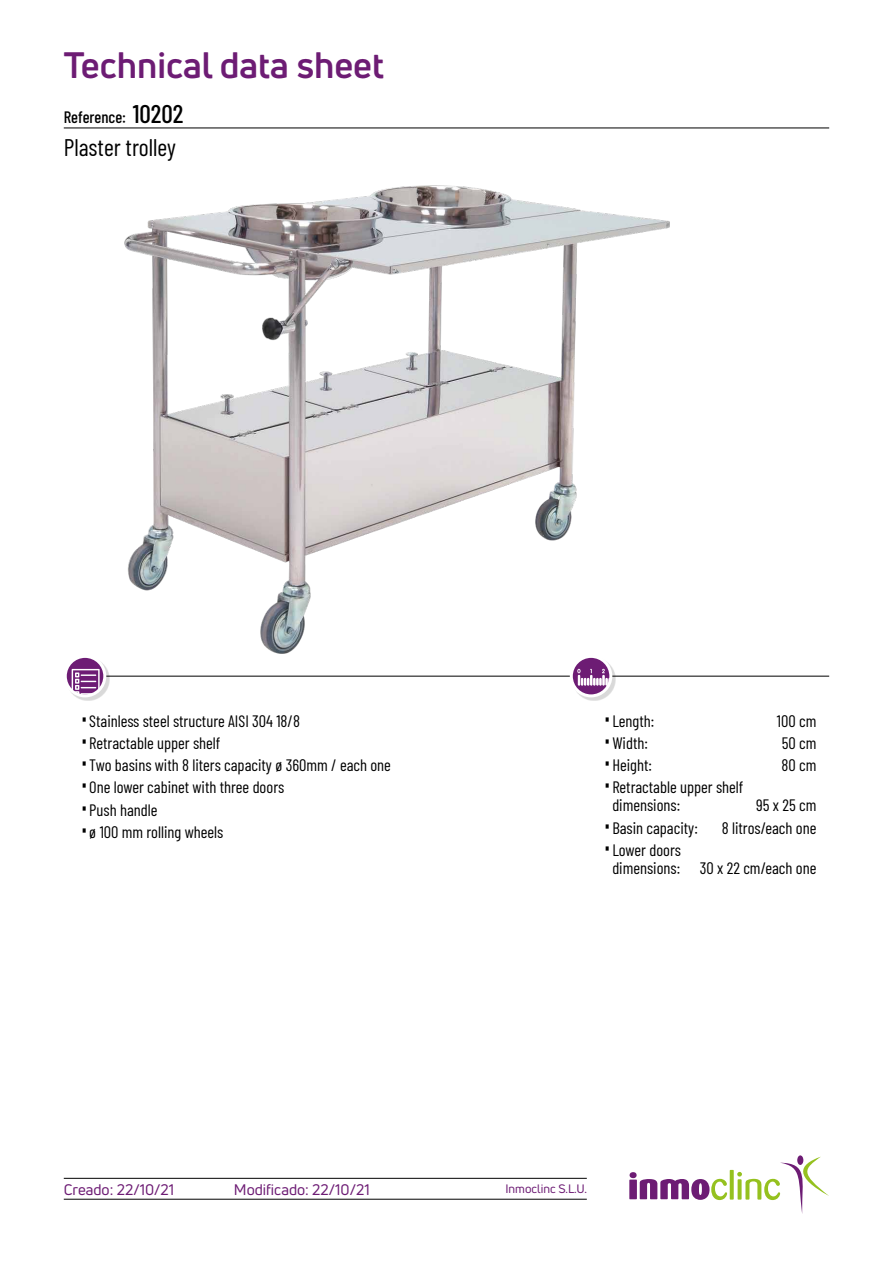
<style>
.page{position:relative;width:893px;height:1263px;background:#fff}
.page>*{position:absolute;margin:0;border:0;box-sizing:border-box;transform-origin:0 0}
.t1{font:700 36px "Uni Neue";color:#6d1c74}
.t2{font:24px "Barlow Condensed";color:#000}
.t3{font:16.5px/18px "Barlow Condensed";color:#000}
.t4{font:500 16.5px "Barlow Condensed";color:#000}
.t5{font:15px "Uni Neue";color:#6d1c74}
.t6{font:12px "Uni Neue";color:#6d1c74}
.s1{font-size:25.5px}
.s2{font-family:"Akzidenz Grotesk BQ";font-weight:300;font-stretch:condensed;font-size:21px}
</style>
<div class="page">
<img style="left:124px;top:185px;width:546px;height:469px">
<hr style="left:64px;top:128px;width:765px;height:1px;background:#000">
<hr style="left:85px;top:676px;width:744px;height:1px;background:#000">
<hr style="left:64px;top:1199px;width:523px;height:1px;background:#000">
<hr style="left:64px;top:1178px;width:523px;height:1px;background:#000">
<div style="left:67px;top:658px;width:42px;height:42px;background:#000;opacity:.15"></div>
<svg style="left:65px;top:656px;width:40px;height:40px"></svg>
<svg style="left:72px;top:669px;width:28px;height:27px"></svg>
<div style="left:64px;top:655px;width:42px;height:42px;border:3px solid #fff;border-radius:50%"></div>
<div style="left:573px;top:658px;width:42px;height:42px;background:#000;opacity:.15"></div>
<svg style="left:571px;top:656px;width:40px;height:40px"></svg>
<svg style="left:577px;top:669px;width:34px;height:16px"></svg>
<div style="left:570px;top:655px;width:42px;height:42px;border:3px solid #fff;border-radius:50%"></div>
<svg style="left:629px;top:1172px;width:98px;height:28px"></svg>
<svg style="left:730px;top:1170px;width:4px;height:29px"></svg>
<svg style="left:737px;top:1157px;width:92px;height:57px"></svg>
<h1 class="t1" style="left:64px;top:43px;width:322px">Technical data sheet</h1>
<p class="t4" style="left:64px;top:106px;width:121px">Reference: <span class="s1">10202</span></p>
<h2 class="t2" style="left:64px;top:130px;width:114px">Plaster trolley</h2>
<p class="t3" style="left:81px;top:710px;width:221px"><span class="s2">•</span>Stainless steel structure AISI 304 18/8</p>
<p class="t3" style="left:81px;top:733px;width:141px"><span class="s2">•</span>Retractable upper shelf</p>
<p class="t3" style="left:81px;top:755px;width:312px"><span class="s2">•</span>Two basins with 8 liters capacity ø 360mm / each one</p>
<p class="t3" style="left:81px;top:777px;width:205px"><span class="s2">•</span>One lower cabinet with three doors</p>
<p class="t3" style="left:81px;top:799px;width:78px"><span class="s2">•</span>Push handle</p>
<p class="t3" style="left:81px;top:822px;width:144px"><span class="s2">•</span>ø 100 mm rolling wheels</p>
<p class="t3" style="left:604px;top:710px;width:52px"><span class="s2">•</span>Length:</p>
<p class="t3" style="left:777px;top:710px;width:41px">100 cm</p>
<p class="t3" style="left:604px;top:733px;width:46px"><span class="s2">•</span>Width:</p>
<p class="t3" style="left:782px;top:733px;width:36px">50 cm</p>
<p class="t3" style="left:604px;top:755px;width:50px"><span class="s2">•</span>Height:</p>
<p class="t3" style="left:781px;top:755px;width:36px">80 cm</p>
<p class="t3" style="left:612px;top:777px;width:133px;text-indent:-9px"><span class="s2">•</span>Retractable upper shelf dimensions:</p>
<p class="t3" style="left:756px;top:795px;width:62px">95 x 25 cm</p>
<p class="t3" style="left:604px;top:817px;width:95px"><span class="s2">•</span>Basin capacity:</p>
<p class="t3" style="left:722px;top:817px;width:96px">8 litros/each one</p>
<p class="t3" style="left:612px;top:840px;width:206px;text-indent:-9px"><span class="s2">•</span>Lower doors<br>dimensions: 30 x 22 cm/each one</p>
<p class="t5" style="left:64px;top:1180px;width:112px">Creado: 22/10/21</p>
<p class="t5" style="left:234px;top:1180px;width:137px">Modificado: 22/10/21</p>
<p class="t6" style="left:505px;top:1182px;width:83px">Inmoclinc S.L.U.</p>
</div>
